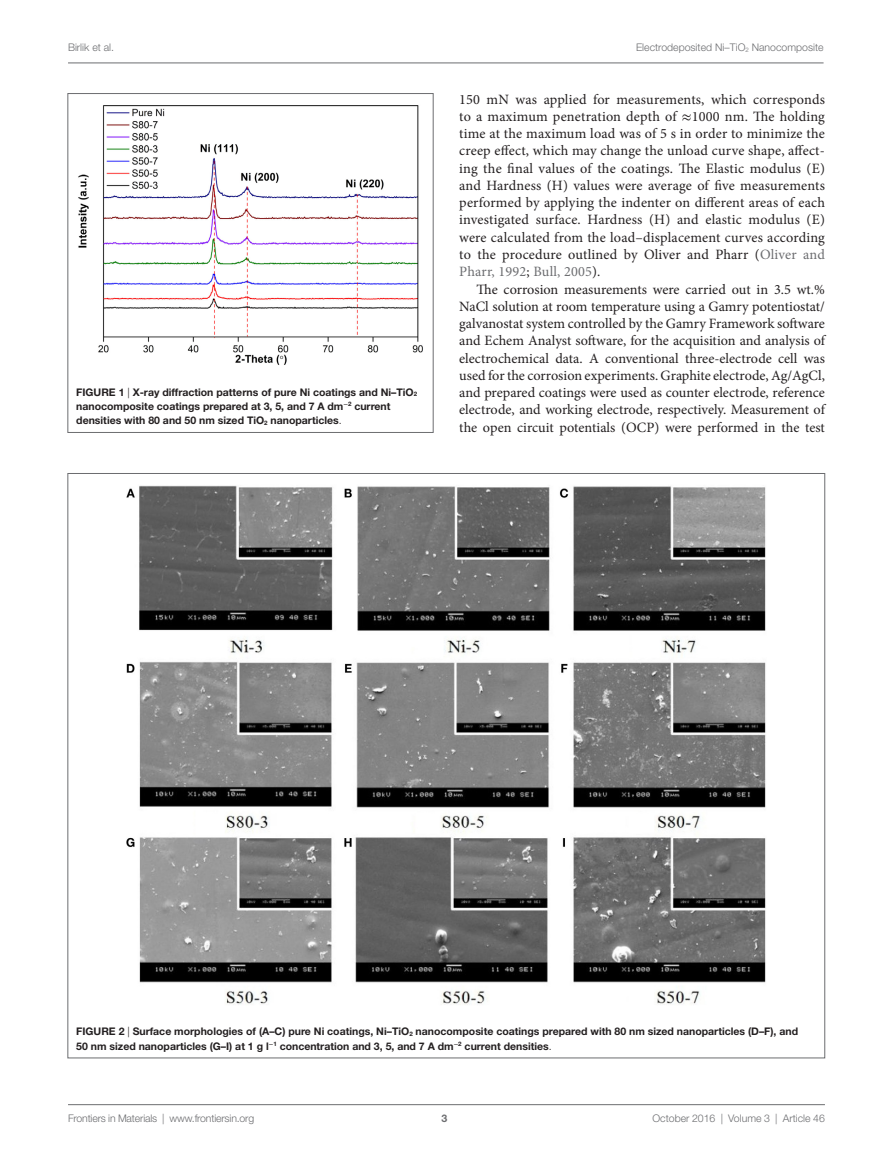
<style>
.page{position:relative;width:893px;height:1170px;background:#fff}
.page>*{position:absolute;margin:0;border:0;box-sizing:border-box;transform-origin:0 0}
.t1{font:14.25px/17.2px "Minion Pro";letter-spacing:.005em;color:#231f20;text-align:justify}
.t2{font:700 10.5px/14.2px "Helvetica Neue LT Std";color:#231f20}
.t3{font:300 10.5px "Helvetica Neue LT Std";color:#6c6d70}
.t4{font:700 10.5px "Helvetica Neue LT Std";color:#6c6d70}
.s1{font-weight:300}
.s2{font-family:"STIX General"}
.s3{color:#6c6d70}
</style>
<div class="page">
<img style="left:78px;top:105px;width:345px;height:260px">
<hr style="left:68px;top:1104px;width:757px;height:1px;background:#6c6d70">
<hr style="left:68px;top:63px;width:755px;height:1px;background:#6c6d70">
<img style="left:126px;top:485px;width:640px;height:520px">
<p class="t3" style="left:68px;top:41px;width:48px">Birlik et al.</p>
<p class="t3" style="left:636px;top:41px;width:189px">Electrodeposited Ni–TiO<sub>2</sub> Nanocomposite</p>
<p class="t2" style="left:76px;top:384px;width:342px">FIG URE 1 <span class="s1">|</span> X-ray diffraction patterns of pure Ni coatings and Ni–TiO<sub>2 </sub>nanocomposite coatings prepared at 3, 5, and 7 A dm<sup>−</sup><sup>2</sup> current densities with 80 and 50 nm sized TiO<sub>2</sub> nanoparticles<span class="s1">.</span></p>
<p class="t1" style="left:459px;top:90px;width:367px">150 mN was applied for measurements, which corresponds to a maximum penetration depth of <span class="s2">≈</span>1000 nm. The holding time at the maximum load was of 5 s in order to minimize the creep effect, which may change the unload curve shape, affect&shy;ing the final values of the coatings. The Elastic modulus (E) and Hardness (H) values were average of five measurements performed by applying the indenter on different areas of each investigated surface. Hardness (H) and elastic modulus (E) were calculated from the load–displacement curves according to the procedure outlined by Oliver and Pharr (<span class="s3">Oliver and Pharr, 1992</span>; <span class="s3">Bull, 2005</span>).</p>
<p class="t1" style="left:459px;top:280px;width:367px;text-indent:17px">The corrosion measurements were carried out in 3.5 wt.% NaCl solution at room temperature using a Gamry potentiostat/ galvanostat system controlled by the Gamry Framework software and Echem Analyst software, for the acquisition and analysis of electrochemical data. A conventional three-electrode cell was used for the corrosion experiments. Graphite electrode, Ag/AgCl, and prepared coatings were used as counter electrode, reference electrode, and working electrode, respectively. Measurement of the open circuit potentials (OCP) were performed in the test</p>
<p class="t2" style="left:76px;top:1024px;width:723px">FIG URE 2 <span class="s1">|</span> Surface morphologies of (A–C) pure Ni coatings, Ni–TiO<sub>2</sub> nanocomposite coatings prepared with 80 nm sized nanoparticles (D–F), and<br>50 nm sized nanoparticles (G–I) at 1 g l<sup>−</sup><sup>1</sup> concentration and 3, 5, and 7 A dm<sup>−</sup><sup>2</sup> current densities<span class="s1">.</span></p>
<p class="t3" style="left:68px;top:1111px;width:188px">Frontiers in Materials | www.frontiersin.org</p>
<p class="t3" style="left:652px;top:1111px;width:174px">October 2016 | Volume 3 | Article 46</p>
<p class="t4" style="left:441px;top:1111px;width:7px">3</p>
</div>
